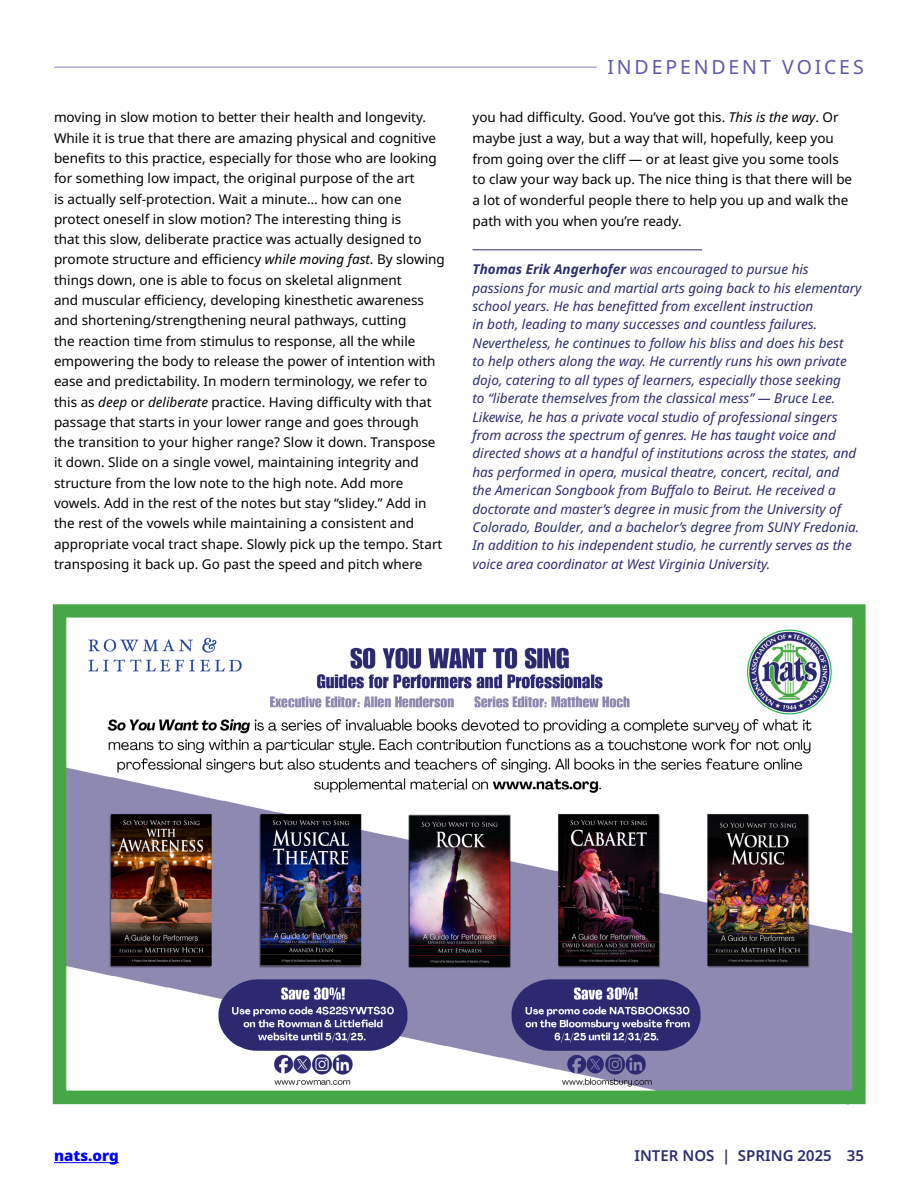
<style>
.page{position:relative;width:918px;height:1188px;background:#fff}
.page>*{position:absolute;margin:0;border:0;box-sizing:border-box;transform-origin:0 0}
.t1{font:19.5px "Noto Sans";letter-spacing:.15em;color:#5c5aa8}
.t2{font:600 15px "Noto Sans";letter-spacing:.005em;color:#2c2e6d}
.t3{font:900 15px "Noto Sans";letter-spacing:.005em;color:#00f}
.t4{font:13.5px/20.2px "Noto Sans";color:#000}
.Bio_w_rule{font:italic 13.5px/18.5px "Noto Sans";color:#2c2e6d}
.s1{font-style:italic}
.s2{font-weight:700}
</style>
<div class="page">
<hr style="left:54px;top:1162px;width:65px;height:1px;background:#00f">
<hr style="left:54px;top:66px;width:810px;height:2px;background:#aeadd3">
<div style="left:597px;top:62px;width:267px;height:15px;background:#fff"></div>
<hr style="left:472px;top:249px;width:230px;height:1px;background:#2c2e6d">
<img style="left:52px;top:604px;width:814px;height:501px">
<h1 class="t1" style="left:607px;top:53px;width:258px">INDEPENDENT VOICES</h1>
<p class="t4" style="left:54px;top:108px;width:392px">moving in slow motion to better their health and longevity.<br>While it is true that there are amazing physical and cognitive benefits to this practice, especially for those who are looking for something low impact, the original purpose of the art<br>is actually self-protection. Wait a minute… how can one protect oneself in slow motion? The interesting thing is<br>that this slow, deliberate practice was actually designed to promote structure and efficiency <span class="s1">while moving fast</span>. By slowing things down, one is able to focus on skeletal alignment<br>and muscular efficiency, developing kinesthetic awareness and shortening/strengthening neural pathways, cutting<br>the reaction time from stimulus to response, all the while empowering the body to release the power of intention with ease and predictability. In modern terminology, we refer to this as <span class="s1">deep</span> or <span class="s1">deliberate</span> practice. Having difficulty with that passage that starts in your lower range and goes through<br>the transition to your higher range? Slow it down. Transpose it down. Slide on a single vowel, maintaining integrity and structure from the low note to the high note. Add more vowels. Add in the rest of the notes but stay “slidey.” Add in the rest of the vowels while maintaining a consistent and appropriate vocal tract shape. Slowly pick up the tempo. Start transposing it back up. Go past the speed and pitch where</p>
<p class="t4" style="left:472px;top:108px;width:381px;line-height:20.7px">you had difficulty. Good. You’ve got this. <span class="s1">This is the way</span>. Or maybe just a way, but a way that will, hopefully, keep you from going over the cliff — or at least give you some tools to claw your way back up. The nice thing is that there will be a lot of wonderful people there to help you up and walk the path with you when you’re ready.</p>
<p class="Bio_w_rule" style="left:472px;top:260px;width:391px"><span class="s2">Thomas Erik Angerhofer</span> was encouraged to pursue his passions for music and martial arts going back to his elementary school years. He has benefitted from excellent instruction<br>in both, leading to many successes and countless failures.<br>Nevertheless, he continues to follow his bliss and does his best<br>to help others along the way. He currently runs his own private dojo, catering to all types of learners, especially those seeking<br>to “liberate themselves from the classical mess” — Bruce Lee.<br>Likewise, he has a private vocal studio of professional singers from across the spectrum of genres. He has taught voice and directed shows at a handful of institutions across the states, and has performed in opera, musical theatre, concert, recital, and the American Songbook from Buffalo to Beirut. He received a doctorate and master’s degree in music from the University of Colorado, Boulder, and a bachelor’s degree from SUNY Fredonia.<br>In addition to his independent studio, he currently serves as the voice area coordinator at West Virginia University.</p>
<p class="t3" style="left:54px;top:1144px;width:66px">nats.org</p>
<p class="t2" style="left:634px;top:1145px;width:231px">INTER NOS | SPRING 2025 35</p>
</div>
